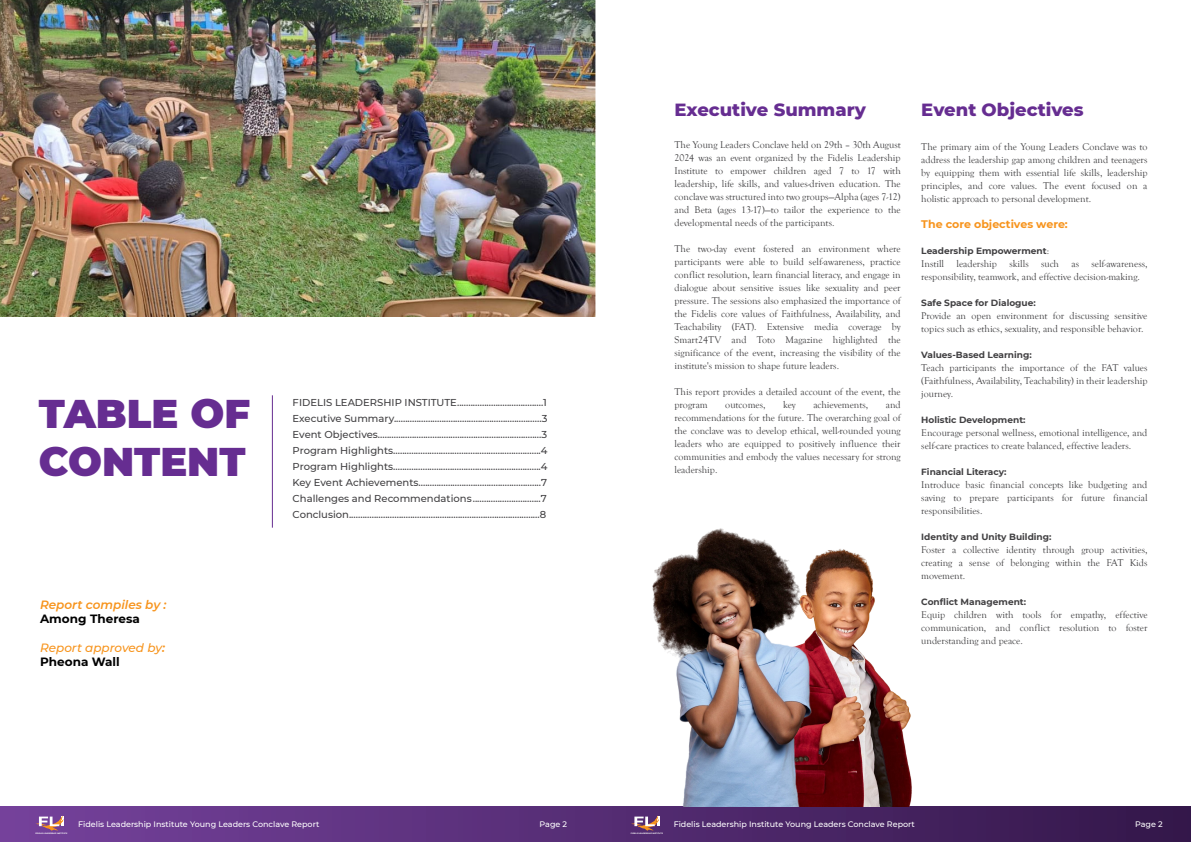
<style>
.page{position:relative;width:1191px;height:842px;background:#fff}
.page>*{position:absolute;margin:0;border:0;box-sizing:border-box;transform-origin:0 0}
.t1{font:900 40px/48px "Montserrat";color:#662d91}
.t2{font:800 18px "Montserrat";color:#662d91}
.t3{font:italic 500 12px/14.4px "Montserrat";color:#f7941d}
.t4{font:italic 600 12px "Montserrat";color:#f7941d}
.t5{font:700 12px "Montserrat";color:#000}
.t6{font:700 11px "Montserrat";color:#f7941d}
.t7{font:10px/13px "Goudy Old Style T";color:#414042;text-align:justify}
.t8{font:500 10px/16px "Montserrat";color:#414042;text-align:justify}
.t9{font:700 9px "Montserrat";color:#414042}
.t10{font:500 8px "Montserrat";color:#fff}
.t11{font:700 1.9px "Montserrat";color:#fff}
.s1{font-weight:600}
.s2{font-weight:700;font-style:normal;color:#000}
.s3{font-family:"Goudy Old Style T";font-weight:400;font-size:10px}
</style>
<div class="page">
<div style="left:0;top:806px;width:1191px;height:36px;background:linear-gradient(to right,#76429d,#34174a)"></div>
<svg style="left:35px;top:815px;width:29px;height:15px"></svg>
<svg style="left:631px;top:815px;width:28px;height:15px"></svg>
<img style="left:0;top:0;width:596px;height:317px">
<hr style="left:272px;top:395px;width:1px;height:133px;background:#662d91">
<img style="left:877px;top:673px;width:35px;height:133px">
<img style="left:639px;top:528px;width:238px;height:279px">
<h1 class="t1" style="left:39px;top:387px;width:213px">TABLE OF<br>CONTENT</h1>
<p class="t4" style="left:40px;top:596px;width:128px">Report compiles by :</p>
<p class="t5" style="left:40px;top:610px;width:101px">Among Theresa</p>
<p class="t3" style="left:40px;top:640px;width:126px">Report approved by<span class="s1">:<br></span><span class="s2">Pheona Wall</span></p>
<p class="t8" style="left:293px;top:394px;width:256px">FIDELIS LEADERSHIP INSTITUTE......................................1<br>Executive Summary.................................................................3<br>Event Objectives........................................................................3<br>Program Highlights.................................................................4<br>Program Highlights.................................................................4<br>Key Event Achievements......................................................7<br>Challenges and Recommendations ..............................7<br>Conclusion....................................................................................8</p>
<p class="t11" style="left:35px;top:832px;width:34px">FIDELIS LEADERSHIP INSTITUTE</p>
<p class="t10" style="left:78px;top:818px;width:243px">Fidelis Leadership Institute Young Leaders Conclave Report</p>
<p class="t10" style="left:539px;top:818px;width:29px">Page 2</p>
<h2 class="t2" style="left:674px;top:97px;width:193px">Executive Summary</h2>
<p class="t7" style="left:674px;top:138px;width:228px">The Young Leaders Conclave held on 29th – 30th August 2024 was an event organized by the Fidelis Leadership Institute to empower children aged 7 to 17 with leadership, life skills, and values-driven education. The conclave was structured into two groups—Alpha (ages 7-12) and Beta (ages 13-17)—to tailor the experience to the developmental needs of the participants.</p>
<p class="t7" style="left:674px;top:242px;width:228px">The two-day event fostered an environment where participants were able to build self-awareness, practice conflict resolution, learn financial literacy, and engage in dialogue about sensitive issues like sexuality and peer pressure. The sessions also emphasized the importance of the Fidelis core values of Faithfulness, Availability, and Teachability (FAT). Extensive media coverage by Smart24TV and Toto Magazine highlighted the significance of the event, increasing the visibility of the institute's mission to shape future leaders.</p>
<p class="t7" style="left:674px;top:385px;width:228px">This report provides a detailed account of the event, the program</p>
<p class="t7" style="left:674px;top:398px;width:228px;text-indent:211px">and recommendations for the future. The overarching goal of the conclave was to develop ethical, well-rounded young leaders who are equipped to positively influence their communities and embody the values necessary for strong leadership.</p>
<p class="t7" style="left:725px;top:398px;width:42px">outcomes,</p>
<p class="t7" style="left:783px;top:398px;width:14px">key</p>
<p class="t7" style="left:813px;top:398px;width:56px">achievements,</p>
<h2 class="t2" style="left:921px;top:97px;width:164px">Event Objectives</h2>
<p class="t7" style="left:921px;top:140px;width:228px">The primary aim of the Young Leaders Conclave was to address the leadership gap among children and teenagers by equipping them with essential life skills, leadership principles, and core values. The event focused on a holistic approach to personal development.</p>
<p class="t6" style="left:921px;top:216px;width:148px">The core objectives were:</p>
<p class="t9" style="left:921px;top:244px;width:129px">Leadership Empowerment<span class="s3">:</span></p>
<p class="t7" style="left:921px;top:257px;width:228px">Instill leadership skills such as self-awareness, responsibility, teamwork, and effective decision-making.</p>
<p class="t9" style="left:921px;top:296px;width:116px">Safe Space for Dialogue:</p>
<p class="t7" style="left:921px;top:309px;width:228px">Provide an open environment for discussing sensitive topics such as ethics, sexuality, and responsible behavior.</p>
<p class="t9" style="left:921px;top:348px;width:112px">Values-Based Learning:</p>
<p class="t7" style="left:921px;top:361px;width:228px">Teach participants the importance of the FAT values (Faithfulness, Availability, Teachability) in their leadership journey.</p>
<p class="t9" style="left:921px;top:413px;width:106px">Holistic Development:</p>
<p class="t7" style="left:921px;top:426px;width:228px">Encourage personal wellness, emotional intelligence, and self-care practices to create balanced, effective leaders.</p>
<p class="t9" style="left:921px;top:465px;width:87px">Financial Literacy:</p>
<p class="t7" style="left:921px;top:478px;width:228px">Introduce basic financial concepts like budgeting and saving to prepare participants for future financial responsibilities.</p>
<p class="t9" style="left:921px;top:530px;width:132px">Identity and Unity Building:</p>
<p class="t7" style="left:921px;top:543px;width:228px">Foster a collective identity through group activities, creating a sense of belonging within the FAT Kids movement.</p>
<p class="t9" style="left:921px;top:595px;width:106px">Conflict Management:</p>
<p class="t7" style="left:921px;top:608px;width:228px">Equip children with tools for empathy, effective communication, and conflict resolution to foster understanding and peace.</p>
<p class="t11" style="left:631px;top:832px;width:34px">FIDELIS LEADERSHIP INSTITUTE</p>
<p class="t10" style="left:673px;top:818px;width:243px">Fidelis Leadership Institute Young Leaders Conclave Report</p>
<p class="t10" style="left:1135px;top:818px;width:29px">Page 2</p>
</div>
